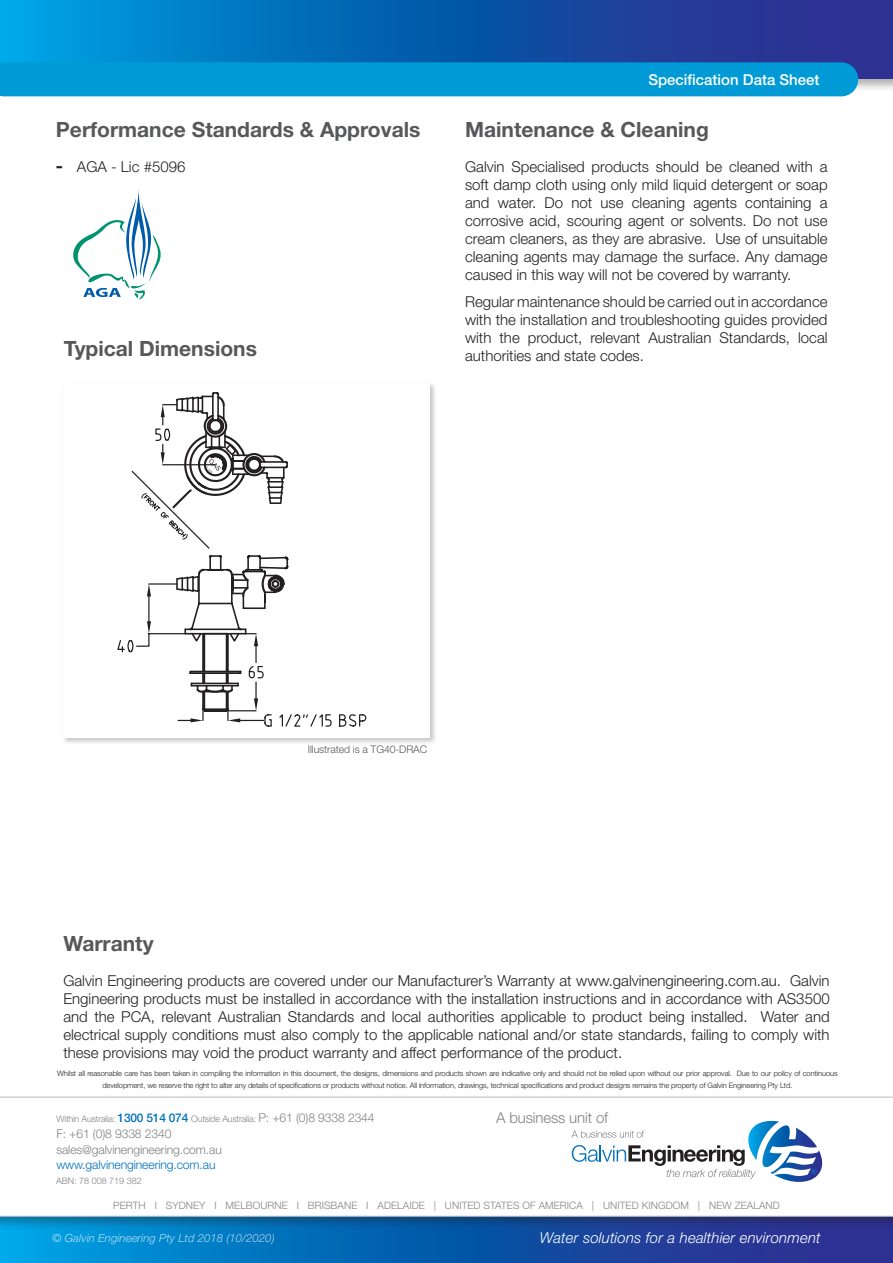
<style>
.page{position:relative;width:893px;height:1263px;background:#fff}
.page>*{position:absolute;margin:0;border:0;box-sizing:border-box;transform-origin:0 0}
.Sideways_Headers{font:700 21px "Helvetica Neue LT Std";color:#57585a}
.Main_Copy_-_No_Bulle{font:300 15px/18px "Helvetica Neue LT Std";color:#231f20;text-align:justify}
.t1{font:italic 300 15px "Helvetica Neue LT Std";letter-spacing:.01em;color:#fff}
.t2{font:500 15px "Helvetica Neue LT Std";color:#fff}
.t3{font:300 15px "Helvetica Neue LT Std";letter-spacing:-.01em;color:#808285}
.t4{font:300 12.15px/15.8px "Helvetica Neue LT Std";letter-spacing:-.01em;color:#808285}
.t5{font:300 12.15px "Helvetica Neue LT Std";letter-spacing:-.01em;color:#0072bc}
.t6{font:italic 300 11.25px "Helvetica Neue LT Std";letter-spacing:.01em;color:#fff}
.Sideways_Headers-2{font:300 10.5px "Helvetica Neue LT Std";letter-spacing:-.01em;color:#57585a}
.t7{font:300 10.2px "Helvetica Neue LT Std";letter-spacing:.01em;color:#808285}
.t8{font:300 9px "Helvetica Neue LT Std";letter-spacing:-.02em;color:#808285}
.t9{font:300 9px "Helvetica Neue LT Std";color:#808285}
.t10{font:300 7.5px/11.2px "Helvetica Neue LT Std";letter-spacing:-.01em;color:#231f20;text-align:center}
.s1{font-family:"Verdana";font-weight:700}
.s2{font-weight:500;font-size:12px;color:#0072bc}
.s3{font-size:12.15px}
</style>
<div class="page">
<svg style="left:0;top:1231px;width:893px;height:32px;background:#0f5eaf"></svg>
<div style="left:0;top:1095px;width:893px;height:136px;background:#231f20;opacity:.35"></div>
<svg style="left:0;top:1097px;width:893px;height:119px"></svg>
<svg style="left:0;top:0;width:893px;height:79px;background:#0f5daf"></svg>
<div style="left:0;top:62px;width:858px;height:34px;background:#009bd6"></div>
<svg style="left:572px;top:1121px;width:251px;height:63px"></svg>
<div style="left:62px;top:381px;width:376px;height:364px;background:#231f20;opacity:.25"></div>
<div style="left:63px;top:383px;width:367px;height:355px;background:#fff"></div>
<svg style="left:117px;top:392px;width:250px;height:335px"></svg>
<svg style="left:73px;top:189px;width:88px;height:111px"></svg>
<p class="Sideways_Headers" style="left:56px;top:117px;width:366px">Performance Standards &amp; Approvals</p>
<p class="Main_Copy_-_No_Bulle" style="left:56px;top:158px;width:131px"><span class="s1">-</span> AGA - Lic #5096</p>
<p class="Sideways_Headers" style="left:64px;top:335px;width:195px">Typical Dimensions</p>
<p class="t2" style="left:648px;top:70px;width:173px">Specification Data Sheet</p>
<p class="Sideways_Headers" style="left:465px;top:117px;width:245px">Maintenance &amp; Cleaning</p>
<p class="Main_Copy_-_No_Bulle" style="left:465px;top:158px;width:364px">Galvin Specialised products should be cleaned with a soft damp cloth using only mild liquid detergent or soap and water. Do not use cleaning agents containing a corrosive acid, scouring agent or solvents. Do not use cream cleaners, as they are abrasive. Use of unsuitable cleaning agents may damage the surface. Any damage caused in this way will not be covered by warranty.</p>
<p class="Main_Copy_-_No_Bulle" style="left:465px;top:292px;width:364px">Regular maintenance should be carried out in accordance with the installation and troubleshooting guides provided with the product, relevant Australian Standards, local authorities and state codes.</p>
<p class="Sideways_Headers-2" style="left:308px;top:743px;width:121px">Illustrated is a TG40-DRAC</p>
<h1 class="Sideways_Headers" style="left:63px;top:930px;width:92px">Warranty</h1>
<p class="Main_Copy_-_No_Bulle" style="left:63px;top:971px;width:768px">Galvin Engineering products are covered under our Manufacturer’s Warranty at www.galvinengineering.com.au. Galvin Engineering products must be installed in accordance with the installation instructions and in accordance with AS3500 and the PCA, relevant Australian Standards and local authorities applicable to product being installed. Water and electrical supply conditions must also comply to the applicable national and/or state standards, failing to comply with these provisions may void the product warranty and affect performance of the product.</p>
<p class="t10" style="left:57px;top:1068px;width:782px">Whilst all reasonable care has been taken in compiling the information in this document, the designs, dimensions and products shown are indicative only and should not be relied upon without our prior approval. Due to our policy of continuous development, we reserve the right to alter any details of specifications or products without notice. All information, drawings, technical specifications and product designs remains the property of Galvin Engineering Pty Ltd.</p>
<p class="t3" style="left:496px;top:1108px;width:113px">A business unit of</p>
<p class="t8" style="left:56px;top:1113px;width:320px">Within Australia: <span class="s2">1300 514 074</span> Outside Australia: <span class="s3">P: +61 (0)8 9338 2344</span></p>
<p class="t4" style="left:56px;top:1125px;width:167px">F: +61 (0)8 9338 2340 sales@galvinengineering.com.au</p>
<p class="t5" style="left:56px;top:1157px;width:161px">www.galvinengineering.com.au</p>
<p class="t7" style="left:113px;top:1199px;width:668px">PERTH I SYDNEY I MELBOURNE I BRISBANE I ADELAIDE | UNITED STATES OF AMERICA | UNITED KINGDOM | NEW ZEALAND</p>
<p class="t9" style="left:56px;top:1175px;width:87px">ABN: 78 008 719 382</p>
<p class="t6" style="left:52px;top:1231px;width:224px">© Galvin Engineering Pty Ltd 2018 (10/2020)</p>
<p class="t1" style="left:540px;top:1229px;width:282px">Water solutions for a healthier environment</p>
</div>
